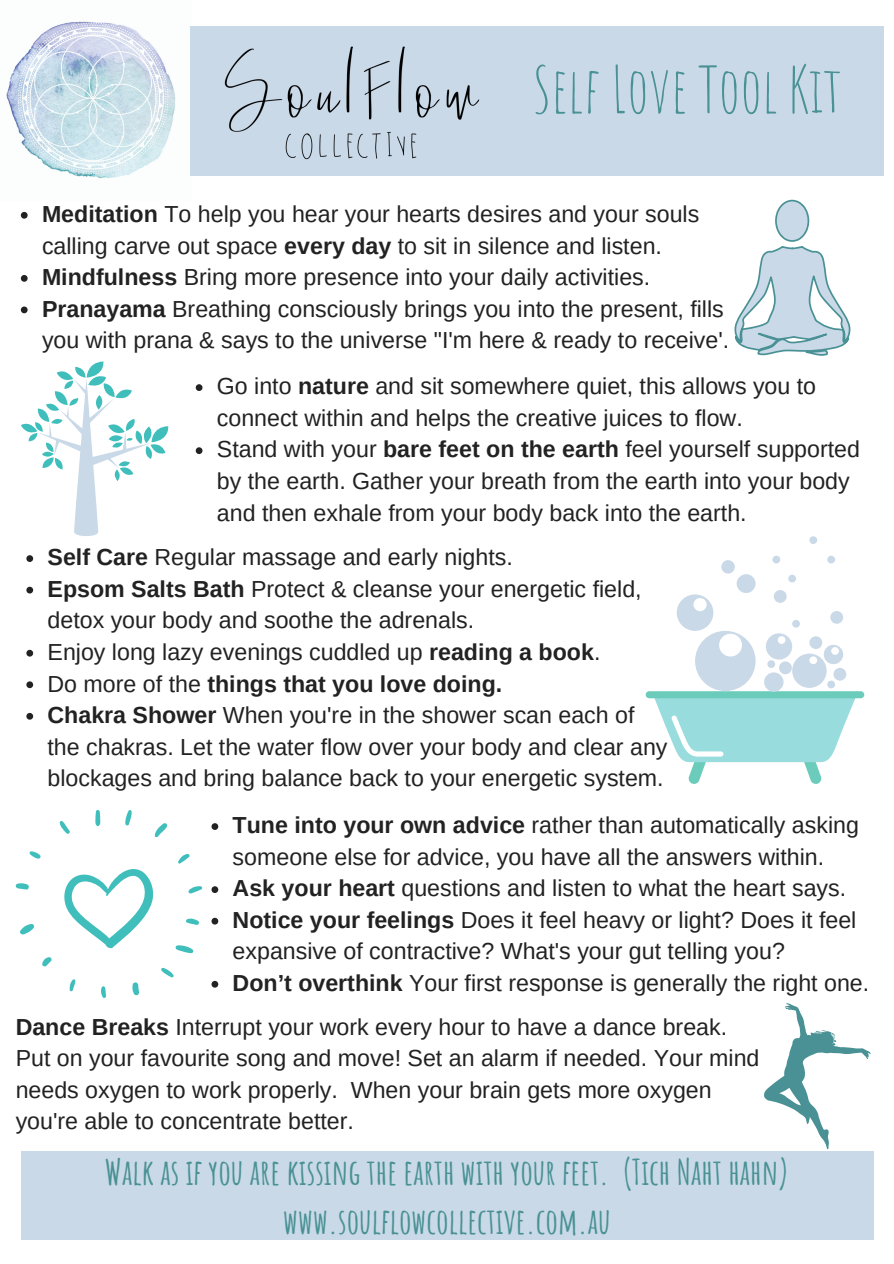
<style>
.page{position:relative;width:894px;height:1264px;background:#fff}
.page>*{position:absolute;margin:0;border:0;box-sizing:border-box;transform-origin:0 0}
.t1{font:63px "Amatic SC";color:#499194}
.t2{font:700 34.8px/48.4px "Amatic SC";color:#499194;text-align:center}
.t3{font:23.25px/31.5px "Arimo";color:#222}
.s1{font-weight:700}
</style>
<div class="page">
<div style="left:21px;top:1151px;width:852px;height:89px;background:#c9d9e8"></div>
<svg style="left:196px;top:384px;width:6px;height:7px"></svg>
<svg style="left:196px;top:447px;width:6px;height:7px"></svg>
<svg style="left:21px;top:212px;width:7px;height:7px"></svg>
<svg style="left:21px;top:275px;width:7px;height:7px"></svg>
<svg style="left:21px;top:306px;width:7px;height:7px"></svg>
<svg style="left:211px;top:823px;width:7px;height:7px"></svg>
<svg style="left:211px;top:886px;width:7px;height:7px"></svg>
<svg style="left:211px;top:917px;width:7px;height:7px"></svg>
<svg style="left:211px;top:980px;width:7px;height:7px"></svg>
<svg style="left:26px;top:555px;width:7px;height:7px"></svg>
<svg style="left:26px;top:586px;width:7px;height:7px"></svg>
<svg style="left:26px;top:650px;width:7px;height:6px"></svg>
<svg style="left:26px;top:681px;width:7px;height:7px"></svg>
<svg style="left:26px;top:713px;width:7px;height:6px"></svg>
<img style="left:6px;top:21px;width:170px;height:158px">
<div style="left:190px;top:26px;width:692px;height:150px;background:#c9d9e8"></div>
<img style="left:224px;top:46px;width:256px;height:114px">
<svg style="left:21px;top:361px;width:147px;height:175px"></svg>
<svg style="left:734px;top:200px;width:116px;height:156px"></svg>
<svg style="left:653px;top:698px;width:203px;height:86px"></svg>
<div style="left:645px;top:691px;width:219px;height:7px;background:#6bccbb;border-radius:4px"></div>
<div style="left:792px;top:653px;width:34px;height:35px;background:#c9d9e8;border-radius:50%"></div>
<div style="left:765px;top:633px;width:27px;height:26px;background:#c9d9e8;border-radius:50%"></div>
<div style="left:823px;top:645px;width:19px;height:19px;background:#c9d9e8;border-radius:50%"></div>
<div style="left:763px;top:672px;width:20px;height:19px;background:#c9d9e8;border-radius:50%"></div>
<div style="left:833px;top:668px;width:13px;height:12px;background:#c9d9e8;border-radius:50%"></div>
<div style="left:778px;top:661px;width:13px;height:13px;background:#c9d9e8;border-radius:50%"></div>
<div style="left:809px;top:636px;width:13px;height:13px;background:#c9d9e8;border-radius:50%"></div>
<div style="left:830px;top:611px;width:12px;height:12px;background:#c9d9e8;border-radius:50%"></div>
<div style="left:773px;top:590px;width:13px;height:13px;background:#c9d9e8;border-radius:50%"></div>
<div style="left:827px;top:555px;width:7px;height:8px;background:#c9d9e8;border-radius:50%"></div>
<div style="left:827px;top:680px;width:7px;height:8px;background:#c9d9e8;border-radius:50%"></div>
<div style="left:767px;top:660px;width:8px;height:8px;background:#c9d9e8;border-radius:50%"></div>
<div style="left:788px;top:574px;width:7px;height:8px;background:#c9d9e8;border-radius:50%"></div>
<div style="left:772px;top:555px;width:8px;height:8px;background:#c9d9e8;border-radius:50%"></div>
<div style="left:809px;top:536px;width:8px;height:8px;background:#c9d9e8;border-radius:50%"></div>
<div style="left:792px;top:620px;width:7px;height:7px;background:#c9d9e8;border-radius:50%"></div>
<div style="left:809px;top:656px;width:8px;height:8px;background:#fff;border-radius:50%"></div>
<div style="left:777px;top:636px;width:8px;height:8px;background:#fff;border-radius:50%"></div>
<svg style="left:830px;top:647px;width:8px;height:8px"></svg>
<div style="left:694px;top:631px;width:61px;height:60px;background:#c9d9e8;border-radius:50%"></div>
<div style="left:676px;top:594px;width:37px;height:37px;background:#c9d9e8;border-radius:50%"></div>
<div style="left:721px;top:560px;width:13px;height:13px;background:#c9d9e8;border-radius:50%"></div>
<div style="left:736px;top:574px;width:19px;height:19px;background:#c9d9e8;border-radius:50%"></div>
<div style="left:719px;top:633px;width:22px;height:23px;background:#fff;border-radius:50%"></div>
<div style="left:693px;top:598px;width:13px;height:13px;background:#fff;border-radius:50%"></div>
<svg style="left:64px;top:869px;width:90px;height:79px"></svg>
<svg style="left:95px;top:810px;width:6px;height:16px"></svg>
<svg style="left:59px;top:821px;width:11px;height:13px"></svg>
<svg style="left:29px;top:851px;width:12px;height:8px"></svg>
<svg style="left:15px;top:883px;width:14px;height:6px"></svg>
<svg style="left:20px;top:924px;width:15px;height:10px"></svg>
<svg style="left:42px;top:957px;width:10px;height:10px"></svg>
<svg style="left:70px;top:979px;width:5px;height:12px"></svg>
<svg style="left:101px;top:986px;width:5px;height:12px"></svg>
<svg style="left:161px;top:967px;width:13px;height:10px"></svg>
<svg style="left:175px;top:945px;width:19px;height:8px"></svg>
<svg style="left:186px;top:918px;width:13px;height:7px"></svg>
<svg style="left:188px;top:886px;width:14px;height:8px"></svg>
<svg style="left:178px;top:854px;width:12px;height:10px"></svg>
<svg style="left:155px;top:823px;width:13px;height:14px"></svg>
<svg style="left:125px;top:810px;width:7px;height:16px"></svg>
<svg style="left:132px;top:982px;width:7px;height:13px"></svg>
<svg style="left:764px;top:1003px;width:106px;height:146px"></svg>
<h1 class="t1" style="left:532px;top:49px;width:311px">Self Love Tool Kit</h1>
<p class="t3" style="left:42px;top:198px;width:688px"><span class="s1">Meditation</span> To help you hear your hearts desires and your souls calling carve out space <span class="s1">every day</span> to sit in silence and listen.<br><span class="s1">Mindfulness</span> Bring more presence into your daily activities.<br><span class="s1">Pranayama</span> Breathing consciously brings you into the present, fills you with prana &amp; says to the universe "I'm here &amp; ready to receive'.</p>
<p class="t3" style="left:217px;top:370px;width:644px">Go into <span class="s1">nature</span> and sit somewhere quiet, this allows you to connect within and helps the creative juices to flow.<br>Stand with your <span class="s1">bare feet on the earth</span> feel yourself supported by the earth. Gather your breath from the earth into your body and then exhale from your body back into the earth.</p>
<p class="t3" style="left:48px;top:541px;width:621px"><span class="s1">Self Care</span> Regular massage and early nights.<br><span class="s1">Epsom Salts Bath</span> Protect &amp; cleanse your energetic field, detox your body and soothe the adrenals.<br>Enjoy long lazy evenings cuddled up <span class="s1">reading a book</span>.<br>Do more of the <span class="s1">things that you love doing.<br>Chakra Shower</span> When you're in the shower scan each of the chakras. Let the water flow over your body and clear any blockages and bring balance back to your energetic system.</p>
<p class="t3" style="left:232px;top:809px;width:638px"><span class="s1">Tune into your own advice</span> rather than automatically asking someone else for advice, you have all the answers within.<br><span class="s1">Ask your heart</span> questions and listen to what the heart says.<br><span class="s1">Notice your feelings</span> Does it feel heavy or light? Does it feel expansive of contractive? What's your gut telling you?<br><span class="s1">Don’t overthink</span> Your first response is generally the right one.</p>
<p class="t3" style="left:16px;top:1011px;width:745px"><span class="s1">Dance Breaks</span> Interrupt your work every hour to have a dance break.<br>Put on your favourite song and move! Set an alarm if needed. Your mind needs oxygen to work properly. When your brain gets more oxygen you're able to concentrate better.</p>
<h2 class="t2" style="left:105px;top:1147px;width:685px">Walk as if you are kissing the earth with your feet. (Tich Naht hahn) www.soulflowcollective.com.au</h2>
</div>
